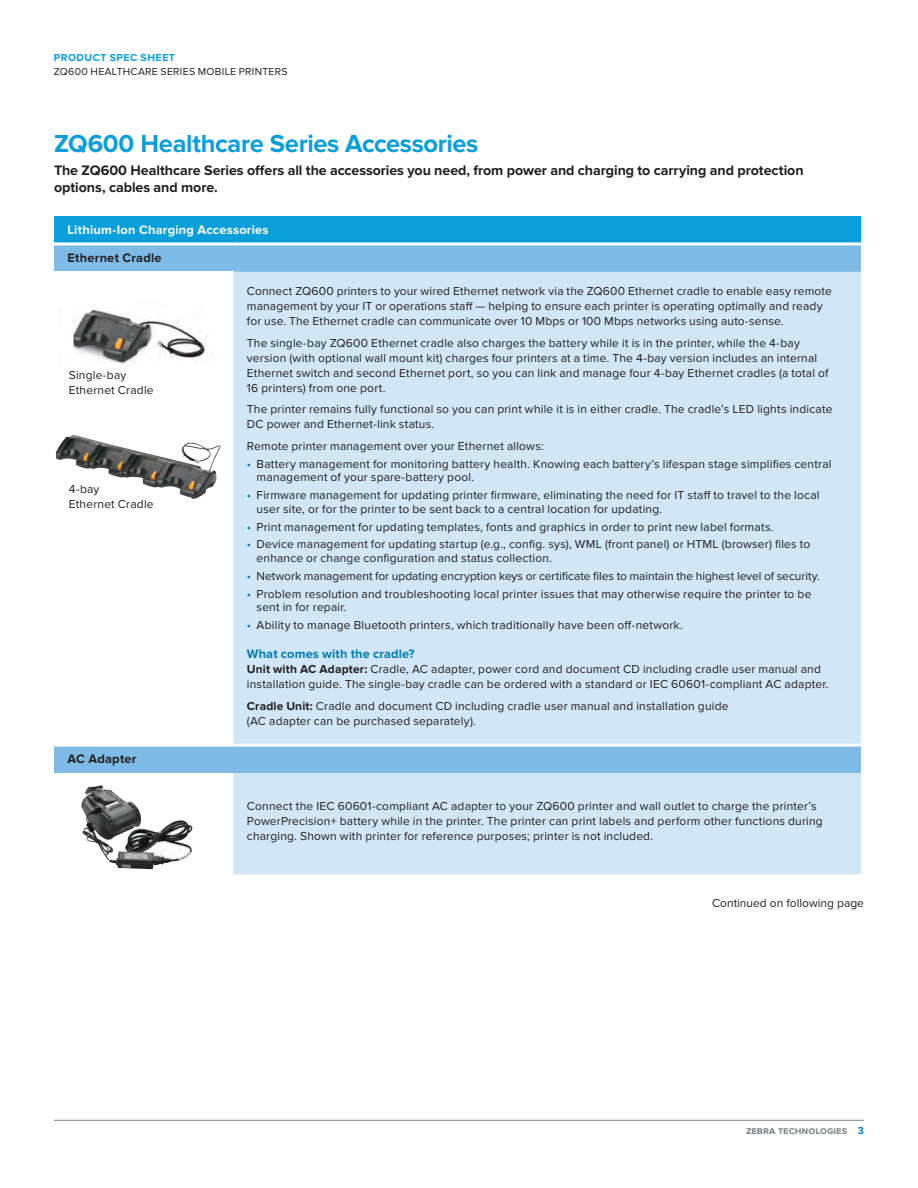
<style>
.page{position:relative;width:918px;height:1188px;background:#fff}
.page>*{position:absolute;margin:0;border:0;box-sizing:border-box;transform-origin:0 0}
.t1{font:700 25.5px "Proxima Nova";letter-spacing:-.01em;color:#0a9edb}
.t2{font:700 14.25px/16.5px "Proxima Nova";letter-spacing:-.005em;color:#231f20}
.t3{font:700 12.75px "Proxima Nova";letter-spacing:.015em;color:#fff}
.t4{font:700 12.75px "Proxima Nova";letter-spacing:.02em;color:#231f20}
.t5{font:700 12.75px "Proxima Nova";letter-spacing:.01em;color:#007cb1}
.t6{font:12px/15px "Proxima Nova";letter-spacing:.015em;color:#231f20}
.t7{font:12px "Proxima Nova";letter-spacing:-.005em;color:#231f20}
.t8{font:10.5px "Proxima Nova";letter-spacing:.025em;color:#231f20}
.t9{font:700 10.5px "Proxima Nova";color:#7e868d}
.t10{font:700 10.5px "Proxima Nova";letter-spacing:.045em;color:#0a9edb}
.s1{color:#007cb1}
.s2{font-weight:700}
</style>
<div class="page">
<div style="left:54px;top:216px;width:807px;height:28px;background:#0a9edb"></div>
<div style="left:54px;top:245px;width:807px;height:528px;background:#7ebce7"></div>
<div style="left:54px;top:272px;width:179px;height:473px;background:#fff"></div>
<div style="left:233px;top:272px;width:628px;height:602px;background:#d1e6f6"></div>
<hr style="left:54px;top:744px;width:179px;height:3px;background:#fff">
<hr style="left:233px;top:744px;width:628px;height:3px;background:#fff">
<hr style="left:54px;top:242px;width:179px;height:3px;background:#fff">
<hr style="left:233px;top:242px;width:628px;height:3px;background:#fff">
<img style="left:72px;top:308px;width:141px;height:56px">
<img style="left:56px;top:435px;width:165px;height:64px">
<img style="left:81px;top:785px;width:35px;height:79px">
<hr style="left:54px;top:1120px;width:810px;height:1px;background:#7e868d">
<p class="t10" style="left:54px;top:51px;width:123px">PRODUCT SPEC SHEET</p>
<p class="t8" style="left:54px;top:66px;width:235px">ZQ600 HEALTHCARE SERIES MOBILE PRINTERS</p>
<h1 class="t1" style="left:54px;top:129px;width:426px">ZQ600 Healthcare Series Accessories</h1>
<p class="t2" style="left:54px;top:163px;width:751px">The ZQ600 Healthcare Series offers all the accessories you need, from power and charging to carrying and protection options, cables and more.</p>
<p class="t3" style="left:68px;top:223px;width:203px">Lithium-Ion Charging Accessories</p>
<p class="t4" style="left:68px;top:251px;width:96px">Ethernet Cradle</p>
<p class="t6" style="left:247px;top:284px;width:587px">Connect ZQ600 printers to your wired Ethernet network via the ZQ600 Ethernet cradle to enable easy remote management by your IT or operations staff — helping to ensure each printer is operating optimally and ready for use. The Ethernet cradle can communicate over 10 Mbps or 100 Mbps networks using auto-sense.</p>
<p class="t6" style="left:247px;top:335px;width:583px">The single-bay ZQ600 Ethernet cradle also charges the battery while it is in the printer, while the 4-bay version (with optional wall mount kit) charges four printers at a time. The 4-bay version includes an internal Ethernet switch and second Ethernet port, so you can link and manage four 4-bay Ethernet cradles (a total of 16 printers) from one port.</p>
<p class="t6" style="left:247px;top:402px;width:587px">The printer remains fully functional so you can print while it is in either cradle. The cradle’s LED lights indicate<br>DC power and Ethernet-link status.</p>
<p class="t6" style="left:247px;top:439px;width:298px">Remote printer management over your Ethernet allows:</p>
<p class="t6" style="left:257px;top:457px;width:576px;line-height:13.5px;text-indent:-10px"><span class="s1">•</span> Battery management for monitoring battery health. Knowing each battery’s lifespan stage simplifies central management of your spare-battery pool.</p>
<p class="t6" style="left:257px;top:489px;width:565px;line-height:13.5px;text-indent:-10px"><span class="s1">•</span> Firmware management for updating printer firmware, eliminating the need for IT staff to travel to the local user site, or for the printer to be sent back to a central location for updating.</p>
<p class="t6" style="left:247px;top:519px;width:528px"><span class="s1">•</span> Print management for updating templates, fonts and graphics in order to print new label formats.</p>
<p class="t6" style="left:257px;top:538px;width:555px;line-height:13.5px;text-indent:-10px"><span class="s1">•</span> Device management for updating startup (e.g., config. sys), WML (front panel) or HTML (browser) files to enhance or change configuration and status collection.</p>
<p class="t7" style="left:247px;top:569px;width:575px"><span class="s1">•</span> Network management for updating encryption keys or certificate files to maintain the highest level of security.</p>
<p class="t6" style="left:257px;top:587px;width:556px;line-height:13.5px;text-indent:-10px"><span class="s1">•</span> Problem resolution and troubleshooting local printer issues that may otherwise require the printer to be sent in for repair.</p>
<p class="t6" style="left:247px;top:618px;width:437px"><span class="s1">•</span> Ability to manage Bluetooth printers, which traditionally have been off-network.</p>
<p class="t5" style="left:247px;top:647px;width:169px">What comes with the cradle?</p>
<p class="t6" style="left:247px;top:662px;width:583px"><span class="s2">Unit with AC Adapter:</span> Cradle, AC adapter, power cord and document CD including cradle user manual and installation guide. The single-bay cradle can be ordered with a standard or IEC 60601-compliant AC adapter.</p>
<p class="t6" style="left:247px;top:699px;width:483px"><span class="s2">Cradle Unit:</span> Cradle and document CD including cradle user manual and installation guide (AC adapter can be purchased separately).</p>
<p class="t4" style="left:68px;top:752px;width:71px">AC Adapter</p>
<p class="t6" style="left:247px;top:799px;width:577px">Connect the IEC 60601-compliant AC adapter to your ZQ600 printer and wall outlet to charge the printer’s<br>PowerPrecision+ battery while in the printer. The printer can print labels and perform other functions during charging. Shown with printer for reference purposes; printer is not included.</p>
<p class="t6" style="left:69px;top:367px;width:86px">Single-bay<br>Ethernet Cradle</p>
<p class="t6" style="left:69px;top:482px;width:86px">4-bay<br>Ethernet Cradle</p>
<p class="t6" style="left:712px;top:896px;width:153px">Continued on following page</p>
<p class="t9" style="left:746px;top:1124px;width:119px">zebra technologies <span class="s1">3</span></p>
</div>
